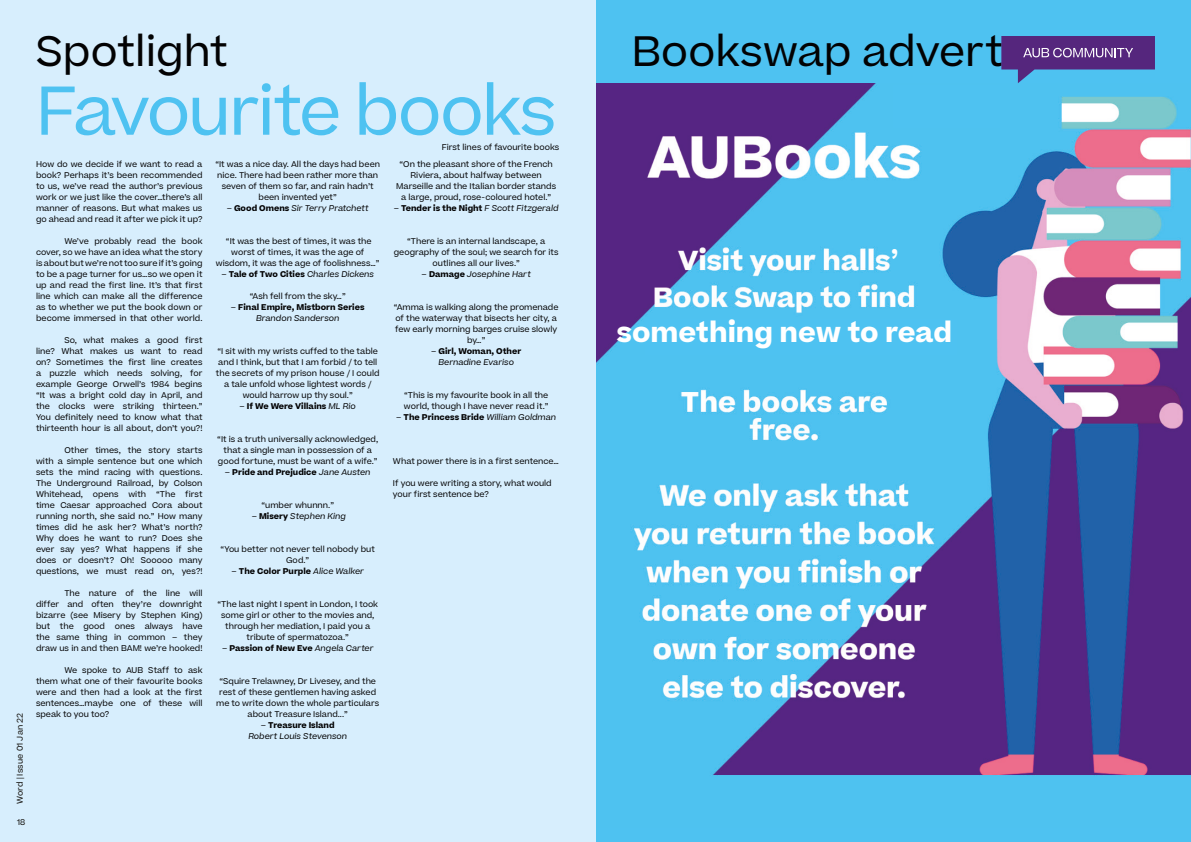
<style>
.page{position:relative;width:1191px;height:842px;background:#fff}
.page>*{position:absolute;margin:0;border:0;box-sizing:border-box;transform-origin:0 0}
.beatrice_title_black{font:66px "Beatrice";letter-spacing:-.03em;color:#4ec2f1}
.beatrice_title_black-2{font:40.7px "Beatrice";color:#020203}
.beatrice_body_white{font:34px "Beatrice";color:#fff}
.beatrice_body_white-2{font:700 27px "Beatrice";color:#fff}
.beatrice_body__subhe{font:8px/11px "Beatrice";color:#020203;text-align:center}
.beatrice_body{font:8px/11px "Beatrice";color:#020203;text-align:justify}
.beatrice_body__subhe-2{font:700 8px/11px "Beatrice";color:#020203;text-align:center}
.beatrice_body_no_ind{font:8px/11px "Beatrice";color:#020203;text-align:justify}
.beatrice_body__subhe-3{font:italic 8px/11px "Beatrice";color:#020203;text-align:center}
.header_date{font:8px "Beatrice";letter-spacing:.02em;color:#100d08}
.s1{font-style:normal}
.s2{font-weight:700;font-style:normal}
.s3{font-weight:400}
.s4{font-weight:400;font-style:italic}
</style>
<div class="page">
<div style="left:595px;top:0;width:596px;height:842px;background:#4ec2f1"></div>
<img style="left:595px;top:83px;width:595px;height:744px">
<div style="left:0;top:0;width:595px;height:842px;background:#d7eefd"></div>
<div style="left:893px;top:85px;width:107px;height:43px;background:#4ec2f1"></div>
<svg style="left:1001px;top:36px;width:154px;height:47px"></svg>
<div style="left:644px;top:320px;width:312px;height:35px;background:#4ec2f1"></div>
<p class="header_date" style="left:15px;top:804px;width:93px;rotate:-90deg">Word | Issue 01 Jan 22</p>
<p class="header_date" style="left:17px;top:817px;width:10px">18</p>
<p class="beatrice_title_black-2" style="left:36px;top:24px;width:193px">Spotlight</p>
<p class="beatrice_title_black" style="left:36px;top:68px;width:522px">Favourite books</p>
<p class="beatrice_body_no_ind" style="left:36px;top:159px;width:168px">How do we decide if we want to read a book? Perhaps it’s been recommended to us, we’ve read the author’s previous work or we just like the cover…there’s all manner of reasons. But what makes us go ahead and read it after we pick it up?</p>
<p class="beatrice_body" style="left:36px;top:236px;width:168px;text-indent:28px">We’ve probably read the book cover, so we have an idea what the story is about but we’re not too sure if it’s going to be a page turner for us…so we open it up and read the first line. It’s that first line which can make all the difference as to whether we put the book down or become immersed in that other world.</p>
<p class="beatrice_body" style="left:36px;top:335px;width:168px;text-indent:28px">So, what makes a good first line? What makes us want to read on? Sometimes the first line creates a puzzle which needs solving, for example George Orwell’s 1984 begins “It was a bright cold day in April, and the clocks were striking thirteen.” You definitely need to know what that thirteenth hour is all about, don’t you?!</p>
<p class="beatrice_body" style="left:36px;top:445px;width:168px;text-indent:28px">Other times, the story starts with a simple sentence but one which sets the mind racing with questions.<br>The Underground Railroad, by Colson Whitehead, opens with “The first time Caesar approached Cora about running north, she said no.” How many times did he ask her? What’s north?<br>Why does he want to run? Does she ever say yes? What happens if she does or doesn’t? Oh! Sooooo many questions, we must read on, yes?!</p>
<p class="beatrice_body" style="left:36px;top:588px;width:168px;text-indent:28px">The nature of the line will differ and often they’re downright bizarre (see Misery by Stephen King) but the good ones always have the same thing in common – they draw us in and then BAM! we’re hooked!</p>
<p class="beatrice_body" style="left:36px;top:665px;width:168px;text-indent:28px">We spoke to AUB Staff to ask them what one of their favourite books were and then had a look at the first sentences…maybe one of these will</p>
<p class="beatrice_body__subhe" style="left:36px;top:709px;width:75px">speak to you too?</p>
<p class="beatrice_body__subhe" style="left:215px;top:159px;width:166px">“It was a nice day. All the days had been nice. There had been rather more than seven of them so far, and rain hadn’t been invented yet”</p>
<p class="beatrice_body__subhe-3" style="left:227px;top:203px;width:144px"><span class="s1">–</span> <span class="s2">Good Omens</span> Sir Terry Pratchett</p>
<p class="beatrice_body__subhe" style="left:216px;top:236px;width:165px">“It was the best of times, it was the worst of times, it was the age of wisdom, it was the age of foolishness…”</p>
<p class="beatrice_body__subhe-2" style="left:221px;top:269px;width:154px"><span class="s3">–</span> Tale of Two Cities <span class="s4">Charles Dickens</span></p>
<p class="beatrice_body__subhe" style="left:250px;top:291px;width:97px">“Ash fell from the sky…”</p>
<p class="beatrice_body__subhe-2" style="left:231px;top:302px;width:135px"><span class="s3">–</span> Final Empire, Mistborn Series<br><span class="s4">Brandon Sanderson</span></p>
<p class="beatrice_body__subhe" style="left:216px;top:346px;width:165px">“I sit with my wrists cuffed to the table and I think, but that I am forbid / to tell the secrets of my prison house / I could a tale unfold whose lightest words / would harrow up thy soul.”</p>
<p class="beatrice_body__subhe-2" style="left:239px;top:401px;width:118px"><span class="s3">–</span> If We Were Villains <span class="s4">ML Rio</span></p>
<p class="beatrice_body__subhe" style="left:217px;top:434px;width:162px">“It is a truth universally acknowledged, that a single man in possession of a good fortune, must be want of a wife.”</p>
<p class="beatrice_body__subhe-2" style="left:225px;top:467px;width:147px"><span class="s3">–</span> Pride and Prejudice <span class="s4">Jane Austen</span></p>
<p class="beatrice_body__subhe" style="left:261px;top:500px;width:74px">“umber whunnn.”</p>
<p class="beatrice_body__subhe-3" style="left:252px;top:511px;width:96px"><span class="s1">–</span> <span class="s2">Misery</span> Stephen King</p>
<p class="beatrice_body__subhe" style="left:221px;top:544px;width:156px">“You better not never tell nobody but<br>God.”</p>
<p class="beatrice_body__subhe-2" style="left:231px;top:566px;width:134px"><span class="s3">–</span> The Color Purple <span class="s4">Alice Walker</span></p>
<p class="beatrice_body__subhe" style="left:217px;top:599px;width:162px">“The last night I spent in London, I took some girl or other to the movies and, through her mediation, I paid you a tribute of spermatozoa.”</p>
<p class="beatrice_body__subhe-2" style="left:222px;top:643px;width:153px"><span class="s3">–</span> Passion of New Eve <span class="s4">Angela Carter</span></p>
<p class="beatrice_body__subhe" style="left:216px;top:676px;width:165px">“Squire Trelawney, Dr Livesey, and the rest of these gentlemen having asked me to write down the whole particulars about Treasure Island...”</p>
<p class="beatrice_body__subhe-3" style="left:248px;top:720px;width:100px"><span class="s1">–</span> <span class="s2">Treasure Island<br></span>Robert Louis Stevenson</p>
<p class="beatrice_body__subhe" style="left:442px;top:141px;width:119px">First lines of favourite books</p>
<p class="beatrice_body__subhe" style="left:396px;top:159px;width:161px">“On the pleasant shore of the French Riviera, about halfway between Marseille and the Italian border stands a large, proud, rose-coloured hotel.”</p>
<p class="beatrice_body__subhe-2" style="left:394px;top:203px;width:166px"><span class="s3">–</span> Tender is the Night <span class="s4">F Scott Fitzgerald</span></p>
<p class="beatrice_body__subhe" style="left:394px;top:236px;width:166px">“There is an internal landscape, a geography of the soul; we search for its outlines all our lives.”</p>
<p class="beatrice_body__subhe-3" style="left:421px;top:269px;width:111px"><span class="s1">–</span> <span class="s2">Damage</span> Josephine Hart</p>
<p class="beatrice_body__subhe" style="left:394px;top:302px;width:166px">“Amma is walking along the promenade of the waterway that bisects her city, a few early morning barges cruise slowly by…”</p>
<p class="beatrice_body__subhe-2" style="left:431px;top:346px;width:92px"><span class="s3">–</span> Girl, Woman, Other</p>
<p class="beatrice_body__subhe-3" style="left:438px;top:357px;width:77px">Bernadine Evariso</p>
<p class="beatrice_body__subhe" style="left:404px;top:390px;width:146px;text-align:left">“This is my favourite book in all the world, though I have never read it.”</p>
<p class="beatrice_body__subhe-2" style="left:396px;top:412px;width:162px"><span class="s3">–</span> The Princess Bride <span class="s4">William Goldman</span></p>
<p class="beatrice_body__subhe" style="left:393px;top:456px;width:167px">What power there is in a first sentence…</p>
<p class="beatrice_body__subhe" style="left:393px;top:478px;width:160px;text-align:left">If you were writing a story, what would your first sentence be?</p>
<p class="beatrice_title_black-2" style="left:632px;top:24px;width:373px">Bookswap advert</p>
<p class="beatrice_body_white" style="left:890px;top:240px;width:11px">’</p>
<p class="beatrice_body_white-2" style="left:617px;top:314px;width:337px">something new to read</p>
</div>
